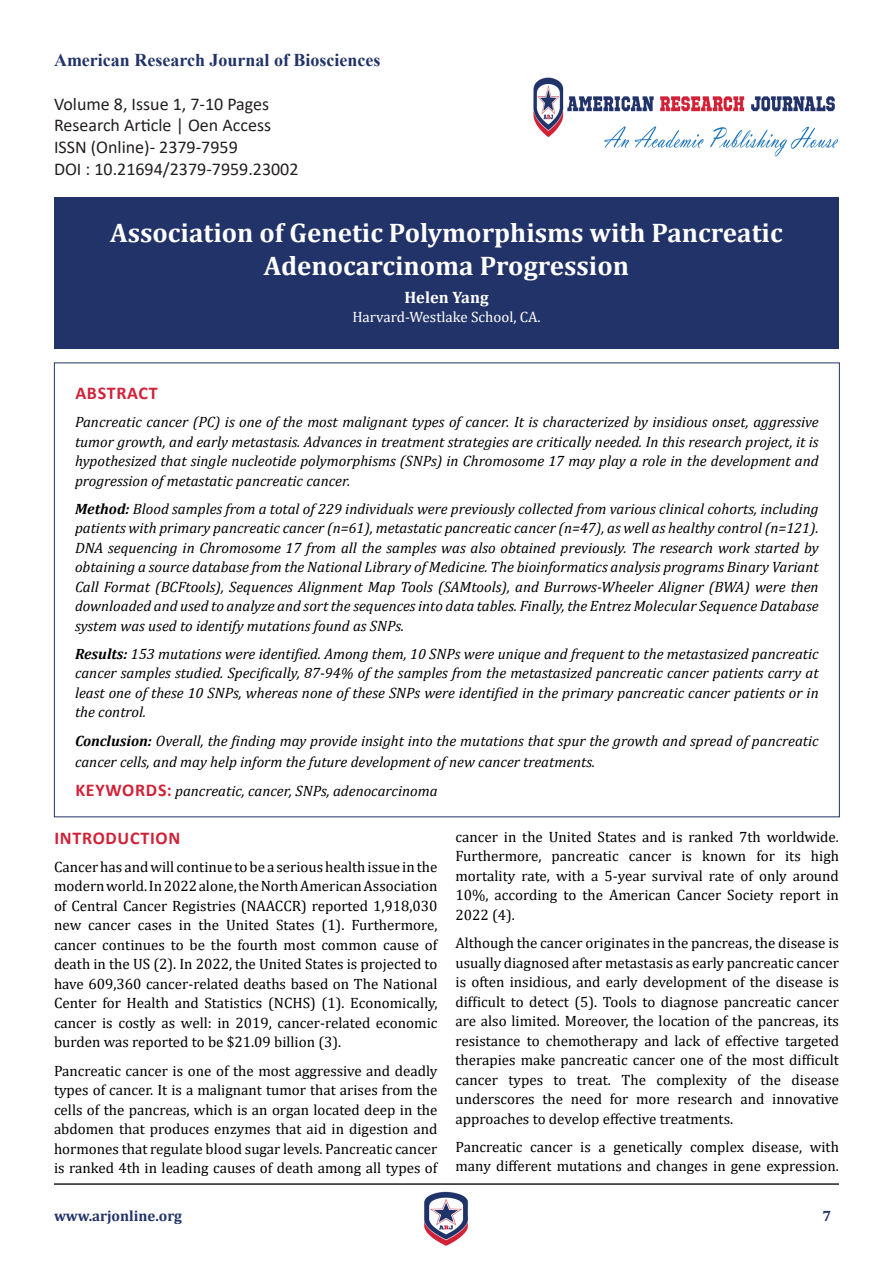
<style>
.page{position:relative;width:893px;height:1263px;background:#fff}
.page>*{position:absolute;margin:0;border:0;box-sizing:border-box;transform-origin:0 0}
.t1{font:700 27px/33px "Cambria";color:#fff;text-align:center}
.t2{font:18px "Calibri";color:#231f20}
.t3{font:700 18px "Times New Roman";color:#213368}
.t4{font:700 18px "Calibri";letter-spacing:.04em;color:#d12238}
.t5{font:700 16.5px "Cambria";color:#fff}
.t6{font:15px/19.5px "Cambria";color:#000;text-align:justify}
.t7{font:italic 15px/19.5px "Cambria";color:#000;text-align:justify}
.t8{font:15px "Cambria";color:#fff}
.t9{font:700 15px "Cambria";color:#213368}
.s1{font-weight:700}
.s2{font-family:"Calibri";font-weight:700;font-style:normal;font-size:18px;color:#d12238}
</style>
<div class="page">
<img style="left:424px;top:1191px;width:45px;height:55px">
<hr style="left:54px;top:1183px;width:785px;height:2px;background:#231f20">
<img style="left:533px;top:77px;width:306px;height:80px">
<div style="left:54px;top:197px;width:785px;height:152px;background:#213368"></div>
<p class="t3" style="left:54px;top:47px;width:328px">American Research Journal of Biosciences</p>
<p class="t2" style="left:54px;top:91px;width:217px">Volume 8, Issue 1, 7-10 Pages</p>
<p class="t2" style="left:54px;top:113px;width:219px">Research Article | Oen Access</p>
<p class="t2" style="left:54px;top:134px;width:185px">ISSN (Online)- 2379-7959</p>
<p class="t2" style="left:54px;top:156px;width:246px">DOI : 10.21694/2379-7959.23002</p>
<p class="t1" style="left:110px;top:215px;width:674px">Association of Genetic Polymorphisms with Pancreatic<br>Adenocarcinoma Progression</p>
<p class="t5" style="left:404px;top:286px;width:86px">Helen Yang</p>
<p class="t8" style="left:352px;top:308px;width:190px">Harvard-Westlake School, CA.</p>
<p class="t4" style="left:75px;top:380px;width:84px">ABSTRACT</p>
<p class="t7" style="left:75px;top:412px;width:745px">Pancreatic cancer (PC) is one of the most malignant types of cancer. It is characterized by insidious onset, aggressive tumor growth, and early metastasis. Advances in treatment strategies are critically needed. In this research project, it is hypothesized that single nucleotide polymorphisms (SNPs) in Chromosome 17 may play a role in the development and progression of metastatic pancreatic cancer.</p>
<p class="t7" style="left:75px;top:498px;width:745px"><span class="s1">Method:</span> Blood samples from a total of 229 individuals were previously collected from various clinical cohorts, including patients with primary pancreatic cancer (n=61), metastatic pancreatic cancer (n=47), as well as healthy control (n=121).<br>DNA sequencing in Chromosome 17 from all the samples was also obtained previously. The research work started by obtaining a source database from the National Library of Medicine. The bioinformatics analysis programs Binary Variant Call Format (BCFtools), Sequences Alignment Map Tools (SAMtools), and Burrows-Wheeler Aligner (BWA) were then downloaded and used to analyze and sort the sequences into data tables. Finally, the Entrez Molecular Sequence Database system was used to identify mutations found as SNPs.</p>
<p class="t7" style="left:75px;top:643px;width:745px"><span class="s1">Results:</span> 153 mutations were identified. Among them, 10 SNPs were unique and frequent to the metastasized pancreatic cancer samples studied. Specifically, 87-94% of the samples from the metastasized pancreatic cancer patients carry at least one of these 10 SNPs, whereas none of these SNPs were identified in the primary pancreatic cancer patients or in the control.</p>
<p class="t7" style="left:75px;top:729px;width:745px;line-height:21px"><span class="s1">Conclusion:</span> Overall, the finding may provide insight into the mutations that spur the growth and spread of pancreatic cancer cells, and may help inform the future development of new cancer treatments.</p>
<p class="t7" style="left:75px;top:781px;width:364px"><span class="s2">KEYWORDS:</span> pancreatic, cancer, SNPs, adenocarcinoma</p>
<p class="t4" style="left:54px;top:825px;width:31px">INTROD</p>
<p class="t4" style="left:118px;top:825px;width:64px">UCTION</p>
<p class="t6" style="left:54px;top:857px;width:385px">Cancer has and will continue to be a serious health issue in the modern world. In 2022 alone, the North American Association of Central Cancer Registries (NAACCR) reported 1,918,030 new cancer cases in the United States (1). Furthermore, cancer continues to be the fourth most common cause of death in the US (2). In 2022, the United States is projected to have 609,360 cancer-related deaths based on The National Center for Health and Statistics (NCHS) (1). Economically, cancer is costly as well: in 2019, cancer-related economic burden was reported to be $21.09 billion (3).</p>
<p class="t6" style="left:54px;top:1061px;width:385px">Pancreatic cancer is one of the most aggressive and deadly types of cancer. It is a malignant tumor that arises from the cells of the pancreas, which is an organ located deep in the abdomen that produces enzymes that aid in digestion and hormones that regulate blood sugar levels. Pancreatic cancer is ranked 4th in leading causes of death among all types of</p>
<p class="t6" style="left:455px;top:827px;width:385px">cancer in the United States and is ranked 7th worldwide.<br>Furthermore, pancreatic cancer is known for its high mortality rate, with a 5-year survival rate of only around 10%, according to the American Cancer Society report in 2022 (4).</p>
<p class="t6" style="left:455px;top:933px;width:385px">Although the cancer originates in the pancreas, the disease is usually diagnosed after metastasis as early pancreatic cancer is often insidious, and early development of the disease is difficult to detect (5). Tools to diagnose pancreatic cancer are also limited. Moreover, the location of the pancreas, its resistance to chemotherapy and lack of effective targeted therapies make pancreatic cancer one of the most difficult cancer types to treat. The complexity of the disease underscores the need for more research and innovative approaches to develop effective treatments.</p>
<p class="t6" style="left:455px;top:1137px;width:385px">Pancreatic cancer is a genetically complex disease, with many different mutations and changes in gene expression.</p>
<p class="t9" style="left:54px;top:1205px;width:130px">www.arjonline.org</p>
<p class="t9" style="left:822px;top:1205px;width:10px">7</p>
</div>
